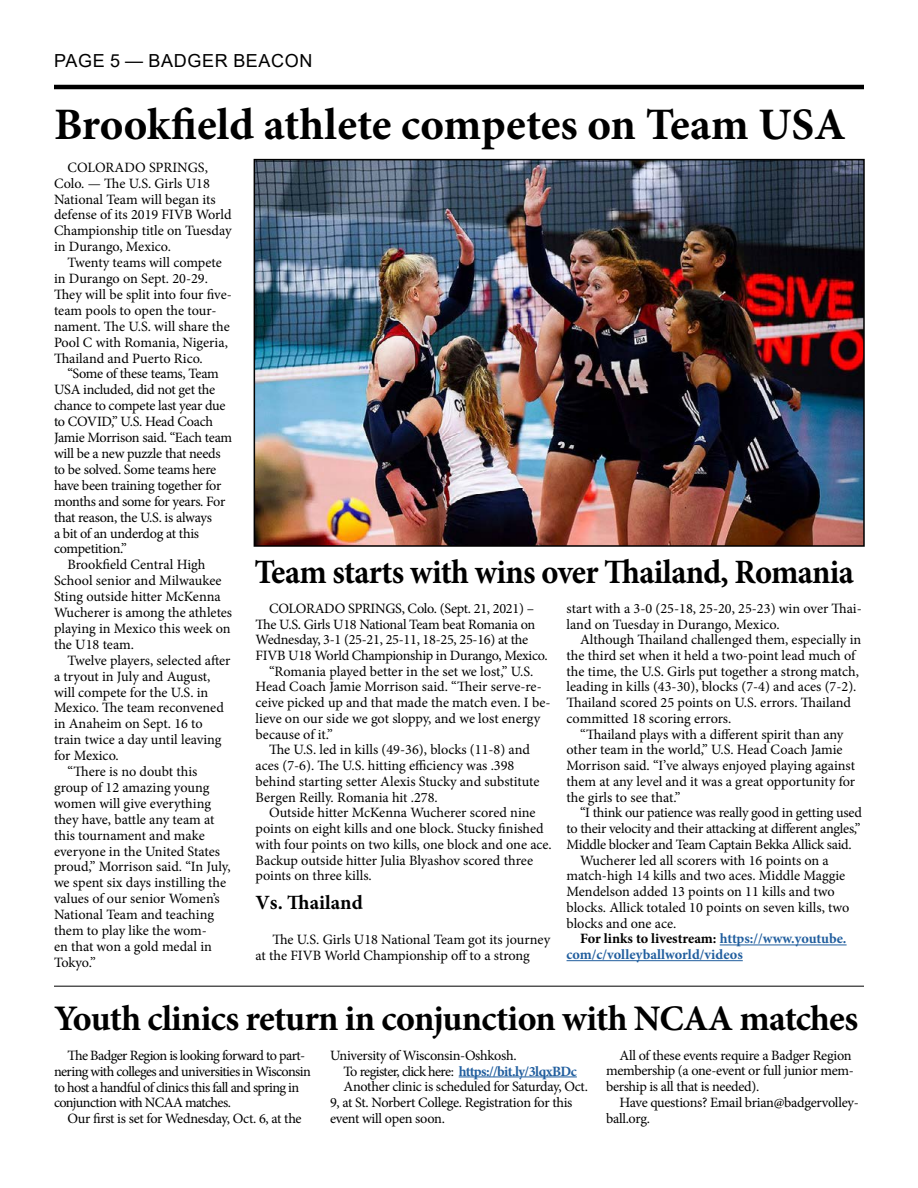
<style>
.page{position:relative;width:918px;height:1188px;background:#fff}
.page>*{position:absolute;margin:0;border:0;box-sizing:border-box;transform-origin:0 0}
.t1{font:700 45px "Minion Pro";color:#000}
.t2{font:700 36px "Minion Pro";letter-spacing:-.02em;color:#000}
.t3{font:700 34.2px "Minion Pro";letter-spacing:-.02em;color:#000;scale:.95 1}
.t4{font:700 20.25px "Minion Pro";color:#000}
.t5{font:18px "Arial";letter-spacing:.035em;color:#000}
.t6{font:14.25px/15.8px "Minion Pro";letter-spacing:-.01em;color:#000}
.t7{font:14.25px/15.8px "Minion Pro";letter-spacing:-.04em;color:#000}
.t8{font:700 14.25px "Minion Pro";letter-spacing:-.04em;color:#215e9e}
.t9{font:700 14.25px "Minion Pro";letter-spacing:-.005em;color:#000}
.t10{font:700 14.25px "Minion Pro";letter-spacing:-.005em;color:#215e9e}
.t11{font:14.25px "Minion Pro";letter-spacing:-.03em;color:#000}
.s1{color:#215e9e}
.s2{font-weight:400;color:#000}
</style>
<div class="page">
<hr style="left:720px;top:945px;width:127px;height:1px;background:#215e9e">
<hr style="left:567px;top:960px;width:176px;height:1px;background:#215e9e">
<hr style="left:54px;top:85px;width:810px;height:4px;background:#000">
<hr style="left:459px;top:1077px;width:118px;height:1px;background:#215e9e">
<img style="left:257px;top:162px;width:605px;height:382px">
<div style="left:254px;top:159px;width:611px;height:388px;border:2px solid #000"></div>
<hr style="left:54px;top:986px;width:810px;height:1px;background:#000">
<p class="t5" style="left:54px;top:48px;width:260px">PAGE 5 — BADGER BEACON</p>
<h1 class="t1" style="left:54px;top:93px;width:793px">Brookfield athlete competes on Team USA</h1>
<p class="t6" style="left:54px;top:159px;width:179px;text-indent:13px">COLORADO SPRINGS,<br>Colo. — The U.S. Girls U18<br>National Team will began its defense of its 2019 FIVB World<br>Championship title on Tuesday in Durango, Mexico.</p>
<p class="t6" style="left:54px;top:255px;width:179px;text-indent:13px">Twenty teams will compete in Durango on Sept. 20-29.<br>They will be split into four five&shy;team pools to open the tour&shy;nament. The U.S. will share the<br>Pool C with Romania, Nigeria,<br>Thailand and Puerto Rico.</p>
<p class="t6" style="left:67px;top:366px;width:153px">“Some of these teams, Team</p>
<p class="t6" style="left:54px;top:382px;width:163px">USA included, did not get the</p>
<p class="t6" style="left:54px;top:398px;width:173px">chance to compete last year due</p>
<p class="t6" style="left:54px;top:414px;width:161px">to COVID,” U.S. Head Coach</p>
<p class="t6" style="left:54px;top:430px;width:180px">Jamie Morrison said. “Each team</p>
<p class="t6" style="left:54px;top:446px;width:168px">will be a new puzzle that needs</p>
<p class="t6" style="left:54px;top:462px;width:164px">to be solved. Some teams here</p>
<p class="t6" style="left:54px;top:477px;width:169px">have been training together for</p>
<p class="t11" style="left:54px;top:492px;width:173px">months and some for years. For</p>
<p class="t6" style="left:54px;top:509px;width:159px">that reason, the U.S. is always</p>
<p class="t6" style="left:54px;top:525px;width:147px">a bit of an underdog at this</p>
<p class="t6" style="left:54px;top:541px;width:74px">competition.”</p>
<p class="t6" style="left:67px;top:557px;width:140px">Brookfield Central High</p>
<p class="t6" style="left:54px;top:573px;width:169px">School senior and Milwaukee</p>
<p class="t6" style="left:54px;top:589px;width:168px">Sting outside hitter McKenna</p>
<p class="t6" style="left:54px;top:605px;width:180px">Wucherer is among the athletes</p>
<p class="t6" style="left:54px;top:621px;width:178px">playing in Mexico this week on</p>
<p class="t6" style="left:54px;top:636px;width:82px">the U18 team.</p>
<p class="t6" style="left:67px;top:652px;width:165px">Twelve players, selected after</p>
<p class="t6" style="left:54px;top:668px;width:158px">a tryout in July and August,</p>
<p class="t6" style="left:54px;top:684px;width:156px">will compete for the U.S. in</p>
<p class="t6" style="left:54px;top:700px;width:171px">Mexico. The team reconvened</p>
<p class="t6" style="left:54px;top:716px;width:150px">in Anaheim on Sept. 16 to</p>
<p class="t6" style="left:54px;top:732px;width:169px">train twice a day until leaving</p>
<p class="t6" style="left:54px;top:748px;width:66px">for Mexico.</p>
<p class="t6" style="left:67px;top:764px;width:132px">“There is no doubt this</p>
<p class="t6" style="left:54px;top:780px;width:157px">group of 12 amazing young</p>
<p class="t6" style="left:54px;top:796px;width:159px">women will give everything</p>
<p class="t6" style="left:54px;top:811px;width:162px">they have, battle any team at</p>
<p class="t6" style="left:54px;top:827px;width:152px">this tournament and make</p>
<p class="t6" style="left:54px;top:843px;width:168px">everyone in the United States</p>
<p class="t6" style="left:54px;top:859px;width:178px">proud,” Morrison said. “In July,</p>
<p class="t6" style="left:54px;top:875px;width:174px">we spent six days instilling the</p>
<p class="t6" style="left:54px;top:891px;width:167px">values of our senior Women’s</p>
<p class="t6" style="left:54px;top:907px;width:162px">National Team and teaching</p>
<p class="t6" style="left:54px;top:923px;width:154px">them to play like the wom-</p>
<p class="t6" style="left:54px;top:939px;width:160px">en that won a gold medal in</p>
<p class="t6" style="left:54px;top:955px;width:43px">Tokyo.”</p>
<h3 class="t3" style="left:254px;top:548px;width:633px">Team starts with wins over Thailand, Romania</h3>
<p class="t6" style="left:269px;top:600px;width:266px">COLORADO SPRINGS, Colo. (Sept. 21, 2021) –</p>
<p class="t6" style="left:256px;top:616px;width:281px">The U.S. Girls U18 National Team beat Romania on</p>
<p class="t6" style="left:256px;top:632px;width:274px">Wednesday, 3-1 (25-21, 25-11, 18-25, 25-16) at the</p>
<p class="t6" style="left:256px;top:648px;width:294px">FIVB U18 World Championship in Durango, Mexico.</p>
<p class="t6" style="left:269px;top:663px;width:266px">“Romania played better in the set we lost,” U.S.</p>
<p class="t6" style="left:256px;top:679px;width:288px">Head Coach Jamie Morrison said. “Their serve-re-</p>
<p class="t6" style="left:256px;top:695px;width:296px">ceive picked up and that made the match even. I be-</p>
<p class="t6" style="left:256px;top:711px;width:286px">lieve on our side we got sloppy, and we lost energy</p>
<p class="t6" style="left:256px;top:726px;width:79px">because of it.”</p>
<p class="t6" style="left:269px;top:742px;width:262px">The U.S. led in kills (49-36), blocks (11-8) and</p>
<p class="t6" style="left:256px;top:758px;width:260px">aces (7-6). The U.S. hitting efficiency was .398</p>
<p class="t6" style="left:256px;top:774px;width:285px">behind starting setter Alexis Stucky and substitute</p>
<p class="t6" style="left:256px;top:789px;width:184px">Bergen Reilly. Romania hit .278.</p>
<p class="t6" style="left:269px;top:805px;width:268px">Outside hitter McKenna Wucherer scored nine</p>
<p class="t6" style="left:256px;top:821px;width:290px">points on eight kills and one block. Stucky finished</p>
<p class="t6" style="left:256px;top:837px;width:298px">with four points on two kills, one block and one ace.</p>
<p class="t6" style="left:256px;top:852px;width:279px">Backup outside hitter Julia Blyashov scored three</p>
<p class="t6" style="left:256px;top:868px;width:118px">points on three kills.</p>
<h3 class="t4" style="left:256px;top:888px;width:109px">Vs. Thailand</h3>
<p class="t6" style="left:256px;top:932px;width:296px;text-indent:17px">The U.S. Girls U18 National Team got its journey at the FIVB World Championship off to a strong</p>
<p class="t6" style="left:567px;top:600px;width:297px">start with a 3-0 (25-18, 25-20, 25-23) win over Thai&shy;land on Tuesday in Durango, Mexico.</p>
<p class="t6" style="left:567px;top:632px;width:296px;text-indent:13px">Although Thailand challenged them, especially in the third set when it held a two-point lead much of the time, the U.S. Girls put together a strong match, leading in kills (43-30), blocks (7-4) and aces (7-2).<br>Thailand scored 25 points on U.S. errors. Thailand committed 18 scoring errors.</p>
<p class="t6" style="left:567px;top:726px;width:290px;text-indent:13px">“Thailand plays with a different spirit than any other team in the world,” U.S. Head Coach Jamie Morrison said. “I’ve always enjoyed playing against them at any level and it was a great opportunity for the girls to see that.”</p>
<p class="t6" style="left:580px;top:805px;width:283px">“I think our patience was really good in getting used</p>
<p class="t6" style="left:567px;top:821px;width:296px">to their velocity and their attacking at different angles,”</p>
<p class="t6" style="left:567px;top:837px;width:287px">Middle blocker and Team Captain Bekka Allick said.</p>
<p class="t6" style="left:580px;top:852px;width:250px">Wucherer led all scorers with 16 points on a</p>
<p class="t6" style="left:567px;top:868px;width:280px">match-high 14 kills and two aces. Middle Maggie</p>
<p class="t6" style="left:567px;top:884px;width:270px">Mendelson added 13 points on 11 kills and two</p>
<p class="t6" style="left:567px;top:900px;width:284px">blocks. Allick totaled 10 points on seven kills, two</p>
<p class="t6" style="left:567px;top:915px;width:111px">blocks and one ace.</p>
<p class="t9" style="left:580px;top:929px;width:268px">For links to livestream: <span class="s1">https://www.youtube.</span></p>
<p class="t10" style="left:567px;top:945px;width:178px">com/c/volleyballworld/videos</p>
<h2 class="t2" style="left:54px;top:993px;width:806px">Youth clinics return in conjunction with NCAA matches</h2>
<p class="t7" style="left:54px;top:1048px;width:258px;text-indent:13px">The Badger Region is looking forward to part&shy;nering with colleges and universities in Wisconsin to host a handful of clinics this fall and spring in conjunction with NCAA matches.</p>
<p class="t6" style="left:67px;top:1111px;width:236px">Our first is set for Wednesday, Oct. 6, at the</p>
<p class="t6" style="left:330px;top:1047px;width:188px">University of Wisconsin-Oshkosh.</p>
<p class="t8" style="left:343px;top:1061px;width:235px"><span class="s2">To register, click here:</span> https://bit.ly/3lqxBDc</p>
<p class="t6" style="left:343px;top:1079px;width:246px">Another clinic is scheduled for Saturday, Oct.</p>
<p class="t6" style="left:330px;top:1095px;width:244px">9, at St. Norbert College. Registration for this</p>
<p class="t6" style="left:330px;top:1110px;width:116px">event will open soon.</p>
<p class="t6" style="left:606px;top:1047px;width:249px;text-indent:13px">All of these events require a Badger Region membership (a one-event or full junior mem&shy;bership is all that is needed).</p>
<p class="t6" style="left:606px;top:1095px;width:254px;text-indent:13px">Have questions? Email brian@badgervolley&shy;ball.org.</p>
</div>
